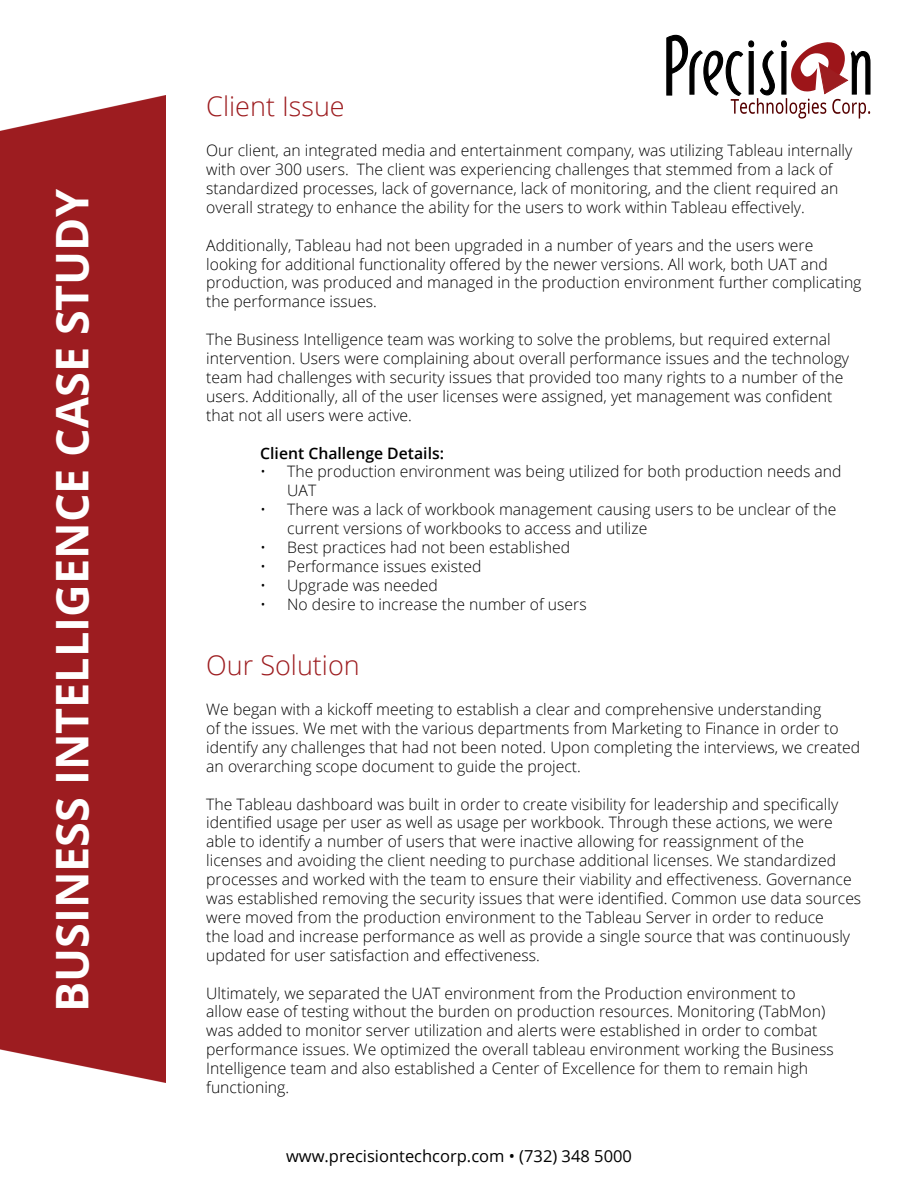
<style>
.page{position:relative;width:918px;height:1188px;background:#fff}
.page>*{position:absolute;margin:0;border:0;box-sizing:border-box;transform-origin:0 0}
.t1{font:700 45px "Open Sans";color:#fff}
.t2{font:300 27px "Open Sans";color:#9d1d20}
.t3{font:16.5px "Open Sans";color:#000}
.t4{font:300 15.75px/18.9px "Open Sans";color:#000}
.t5{font:600 15.75px "Open Sans";color:#000}
</style>
<div class="page">
<div style="left:0;top:95px;width:166px;height:988px;background:#9d1c20"></div>
<svg style="left:666px;top:34px;width:205px;height:85px"></svg>
<h1 class="t1" style="left:40px;top:1012px;width:825px;rotate:-90deg">BUSINESS INTELLIGENCE CASE STUDY</h1>
<h2 class="t2" style="left:206px;top:87px;width:140px">Client Issue</h2>
<p class="t4" style="left:206px;top:141px;width:648px">Our client, an integrated media and entertainment company, was utilizing Tableau internally with over 300 users. The client was experiencing challenges that stemmed from a lack of standardized processes, lack of governance, lack of monitoring, and the client required an overall strategy to enhance the ability for the users to work within Tableau effectively.</p>
<p class="t4" style="left:206px;top:235px;width:657px">Additionally, Tableau had not been upgraded in a number of years and the users were looking for additional functionality offered by the newer versions. All work, both UAT and production, was produced and managed in the production environment further complicating the performance issues.</p>
<p class="t4" style="left:206px;top:330px;width:644px">The Business Intelligence team was working to solve the problems, but required external intervention. Users were complaining about overall performance issues and the technology team had challenges with security issues that provided too many rights to a number of the users. Additionally, all of the user licenses were assigned, yet management was confident that not all users were active.</p>
<p class="t5" style="left:260px;top:442px;width:185px">Client Challenge Details:</p>
<p class="t4" style="left:287px;top:462px;width:556px;text-indent:-27px">• The production environment was being utilized for both production needs and<br>UAT</p>
<p class="t4" style="left:287px;top:500px;width:551px;text-indent:-27px">• There was a lack of workbook management causing users to be unclear of the current versions of workbooks to access and utilize</p>
<p class="t4" style="left:260px;top:538px;width:311px">• Best practices had not been established</p>
<p class="t4" style="left:260px;top:556px;width:223px">• Performance issues existed</p>
<p class="t4" style="left:260px;top:575px;width:179px">• Upgrade was needed</p>
<p class="t4" style="left:260px;top:594px;width:328px">• No desire to increase the number of users</p>
<h2 class="t2" style="left:206px;top:646px;width:155px">Our Solution</h2>
<p class="t4" style="left:206px;top:700px;width:656px">We began with a kickoff meeting to establish a clear and comprehensive understanding<br>of the issues. We met with the various departments from Marketing to Finance in order to identify any challenges that had not been noted. Upon completing the interviews, we created an overarching scope document to guide the project.</p>
<p class="t4" style="left:206px;top:794px;width:657px">The Tableau dashboard was built in order to create visibility for leadership and specifically identified usage per user as well as usage per workbook. Through these actions, we were able to identify a number of users that were inactive allowing for reassignment of the licenses and avoiding the client needing to purchase additional licenses. We standardized processes and worked with the team to ensure their viability and effectiveness. Governance was established removing the security issues that were identified. Common use data sources were moved from the production environment to the Tableau Server in order to reduce<br>the load and increase performance as well as provide a single source that was continuously updated for user satisfaction and effectiveness.</p>
<p class="t4" style="left:206px;top:983px;width:629px">Ultimately, we separated the UAT environment from the Production environment to allow ease of testing without the burden on production resources. Monitoring (TabMon) was added to monitor server utilization and alerts were established in order to combat performance issues. We optimized the overall tableau environment working the Business Intelligence team and also established a Center of Excellence for them to remain high functioning.</p>
<p class="t3" style="left:286px;top:1145px;width:347px">www.precisiontechcorp.com • (732) 348 5000</p>
</div>
